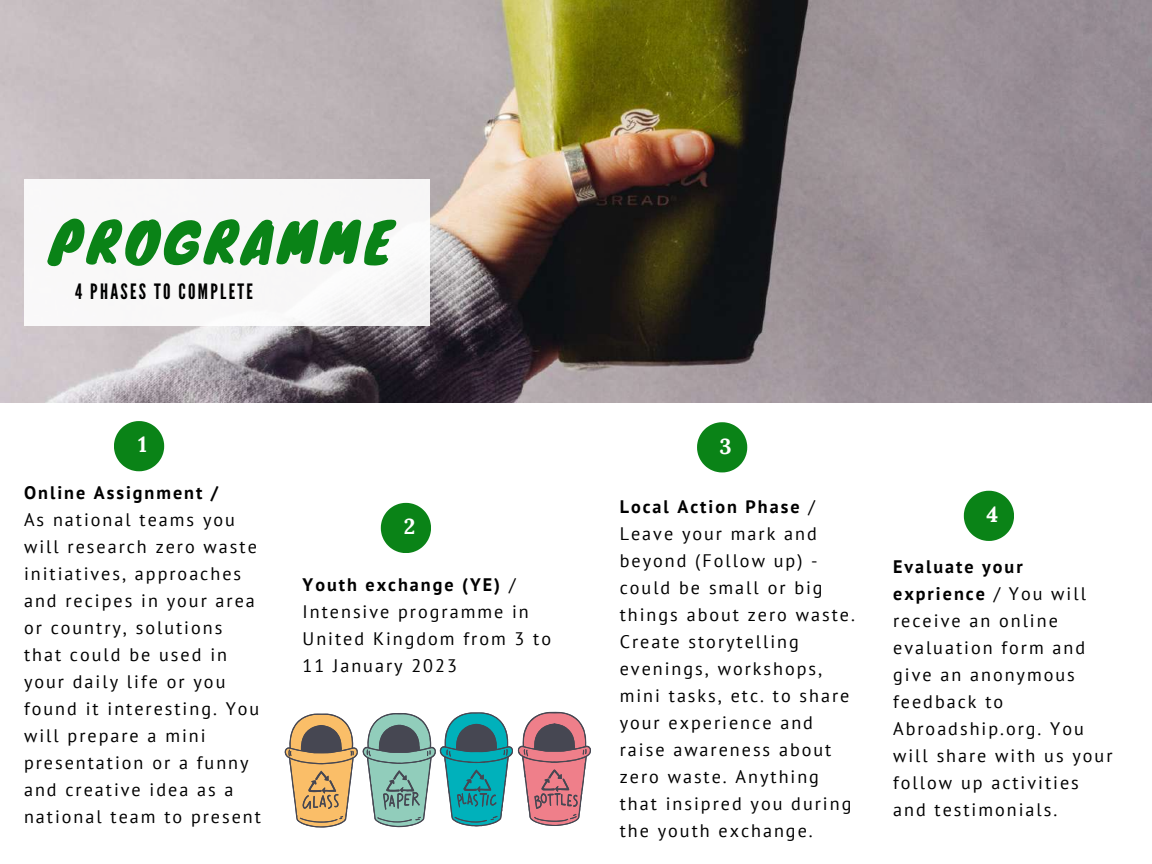
<style>
.page{position:relative;width:1152px;height:864px;background:#fff}
.page>*{position:absolute;margin:0;border:0;box-sizing:border-box;transform-origin:0 0}
.t1{font:54.3px "Knewave";letter-spacing:.1em;color:#0a8317}
.t2{font:700 21.6px "Lora";color:#fff}
.t3{font:21.15px "League Gothic";letter-spacing:.11em;color:#000}
.t4{font:18.15px/27px "PT Sans";letter-spacing:.11em;color:#000}
.t5{font:700 18.15px "PT Sans";letter-spacing:.11em;color:#000}
.s1{font-weight:700}
</style>
<div class="page">
<svg style="left:114px;top:421px;width:50px;height:50px"></svg>
<svg style="left:697px;top:422px;width:50px;height:50px"></svg>
<svg style="left:381px;top:503px;width:50px;height:50px"></svg>
<svg style="left:964px;top:491px;width:50px;height:50px"></svg>
<img style="left:0;top:0;width:1152px;height:402px">
<div style="left:24px;top:179px;width:405px;height:147px;background:#f8f7f8"></div>
<svg style="left:284px;top:712px;width:307px;height:116px"></svg>
<h1 class="t1" style="left:49px;top:198px;width:345px">PROGRAMME</h1>
<p class="t3" style="left:75px;top:279px;width:179px">4 PHASES TO COMPLETE</p>
<p class="t2" style="left:138px;top:431px;width:10px">1</p>
<p class="t5" style="left:24px;top:480px;width:196px">Online Assignment /</p>
<p class="t4" style="left:24px;top:506px;width:238px">As national teams you will research zero waste initiatives, approaches and recipes in your area or country, solutions that could be used in your daily life or you found it interesting. You will prepare a mini presentation or a funny and creative idea as a national team to present</p>
<p class="t2" style="left:404px;top:512px;width:13px">2</p>
<p class="t4" style="left:303px;top:571px;width:250px"><span class="s1">Youth exchange (YE)</span> /<br>Intensive programme in<br>United Kingdom from 3 to<br>11 January 2023</p>
<p class="t2" style="left:720px;top:432px;width:14px">3</p>
<p class="t4" style="left:620px;top:493px;width:237px"><span class="s1">Local Action Phase</span> /<br>Leave your mark and beyond (Follow up) - could be small or big things about zero waste.<br>Create storytelling evenings, workshops, mini tasks, etc. to share your experience and raise awareness about zero waste. Anything that insipred you during the youth exchange.</p>
<p class="t2" style="left:987px;top:500px;width:13px">4</p>
<p class="t4" style="left:893px;top:553px;width:221px"><span class="s1">Evaluate your exprience</span> / You will receive an online evaluation form and give an anonymous feedback to<br>Abroadship.org. You will share with us your follow up activities and testimonials.</p>
</div>
